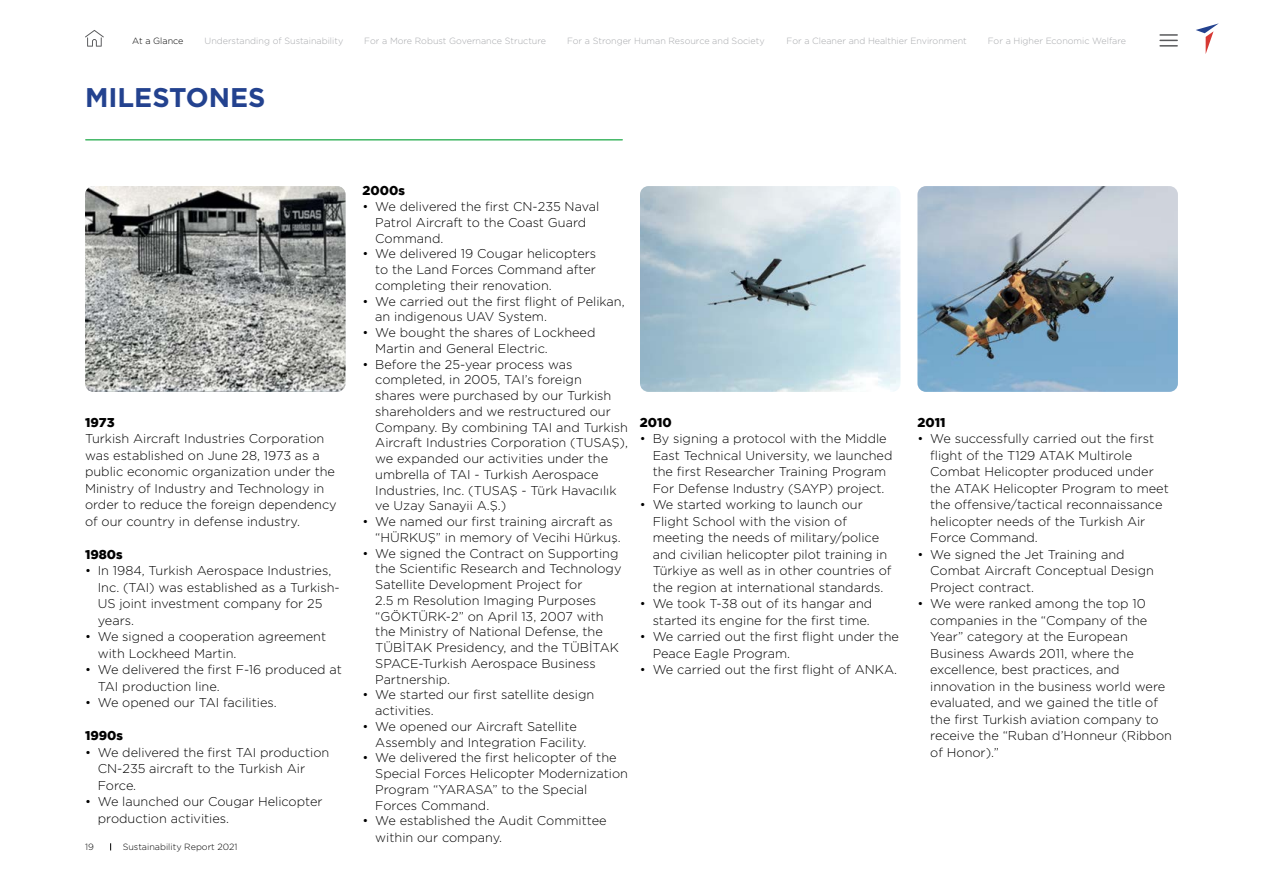
<style>
.page{position:relative;width:1263px;height:893px;background:#fff}
.page>*{position:absolute;margin:0;border:0;box-sizing:border-box;transform-origin:0 0}
.t1{font:700 27px "Gotham";color:#23428f}
.t2{font:300 12.75px/16.5px "Gotham";color:#000}
.t3{font:900 12.75px "Gotham";color:#000}
.t4{font:300 9px "Gotham";color:#a7a9ac}
.t5{font:300 9px "Gotham";color:#000}
</style>
<div class="page">
<svg style="left:1196px;top:23px;width:23px;height:31px"></svg>
<svg style="left:1160px;top:34px;width:17px;height:13px"></svg>
<svg style="left:85px;top:30px;width:19px;height:17px"></svg>
<hr style="left:86px;top:139px;width:536px;height:2px;background:#42b765">
<img style="left:85px;top:186px;width:260px;height:206px">
<img style="left:640px;top:186px;width:260px;height:206px">
<img style="left:917px;top:186px;width:261px;height:206px">
<p class="t5" style="left:132px;top:35px;width:53px">At a Glance</p>
<p class="t4" style="left:204px;top:35px;width:140px">Understanding of Sustainability</p>
<p class="t4" style="left:364px;top:35px;width:183px">For a More Robust Governance Structure</p>
<p class="t4" style="left:567px;top:35px;width:199px">For a Stronger Human Resource and Society</p>
<p class="t4" style="left:787px;top:35px;width:182px">For a Cleaner and Healthier Environment</p>
<p class="t4" style="left:988px;top:35px;width:140px">For a Higher Economic Welfare</p>
<h1 class="t1" style="left:85px;top:79px;width:182px">MILESTONES</h1>
<p class="t3" style="left:85px;top:415px;width:31px">1973</p>
<p class="t2" style="left:85px;top:430px;width:253px">Turkish Aircraft Industries Corporation was established on June 28, 1973 as a public economic organization under the Ministry of Industry and Technology in order to reduce the foreign dependency of our country in defense industry.</p>
<p class="t3" style="left:85px;top:547px;width:39px">1980s</p>
<p class="t2" style="left:98px;top:562px;width:243px;text-indent:-13px">• In 1984, Turkish Aerospace Industries,<br>Inc. (TAI) was established as a Turkish-<br>US joint investment company for 25 years.</p>
<p class="t2" style="left:98px;top:628px;width:230px;text-indent:-13px">• We signed a cooperation agreement with Lockheed Martin.</p>
<p class="t2" style="left:98px;top:661px;width:246px;text-indent:-13px">• We delivered the first F-16 produced at<br>TAI production line.</p>
<p class="t2" style="left:85px;top:694px;width:193px">• We opened our TAI facilities.</p>
<p class="t3" style="left:85px;top:728px;width:40px">1990s</p>
<p class="t2" style="left:98px;top:744px;width:233px;text-indent:-13px">• We delivered the first TAI production<br>CN-235 aircraft to the Turkish Air<br>Force.</p>
<p class="t2" style="left:98px;top:793px;width:226px;text-indent:-13px">• We launched our Cougar Helicopter production activities.</p>
<p class="t5" style="left:85px;top:842px;width:10px">19</p>
<p class="t5" style="left:123px;top:842px;width:116px">Sustainability Report 2021</p>
<p class="t3" style="left:362px;top:183px;width:44px">2000s</p>
<p class="t2" style="left:375px;top:198px;width:226px;line-height:15.8px;text-indent:-13px">• We delivered the first CN-235 Naval<br>Patrol Aircraft to the Coast Guard<br>Command.</p>
<p class="t2" style="left:375px;top:246px;width:222px;line-height:15.8px;text-align:justify;text-indent:-13px">• We delivered 19 Cougar helicopters to the Land Forces Command after completing their renovation.</p>
<p class="t2" style="left:375px;top:293px;width:251px;line-height:15.8px;text-indent:-13px">• We carried out the first flight of Pelikan, an indigenous UAV System.</p>
<p class="t2" style="left:375px;top:324px;width:222px;line-height:15.8px;text-indent:-13px">• We bought the shares of Lockheed<br>Martin and General Electric.</p>
<p class="t2" style="left:375px;top:356px;width:254px;line-height:15.8px;text-indent:-13px">• Before the 25-year process was completed, in 2005, TAI’s foreign<br>shares were purchased by our Turkish shareholders and we restructured our Company. By combining TAI and Turkish Aircraft Industries Corporation (TUSAŞ), we expanded our activities under the umbrella of TAI - Turkish Aerospace Industries, Inc. (TUSAŞ - Türk Havacılık ve Uzay Sanayii A.Ş.)</p>
<p class="t2" style="left:375px;top:513px;width:247px;line-height:15.8px;text-indent:-13px">• We named our first training aircraft as “HÜRKUŞ” in memory of Vecihi Hürkuş.</p>
<p class="t2" style="left:375px;top:545px;width:248px;line-height:15.8px;text-indent:-13px">• We signed the Contract on Supporting the Scientific Research and Technology Satellite Development Project for<br>2.5 m Resolution Imaging Purposes “GÖKTÜRK-2” on April 13, 2007 with the Ministry of National Defense, the TÜBİTAK Presidency, and the TÜBİTAK SPACE-Turkish Aerospace Business Partnership.</p>
<p class="t2" style="left:375px;top:687px;width:220px;line-height:15.8px;text-indent:-13px">• We started our first satellite design activities.</p>
<p class="t2" style="left:375px;top:718px;width:213px;line-height:15.8px;text-indent:-13px">• We opened our Aircraft Satellite<br>Assembly and Integration Facility.</p>
<p class="t2" style="left:375px;top:750px;width:254px;line-height:15.8px;text-indent:-13px">• We delivered the first helicopter of the Special Forces Helicopter Modernization Program “YARASA” to the Special Forces Command.</p>
<p class="t2" style="left:375px;top:812px;width:233px;text-indent:-13px">• We established the Audit Committee within our company.</p>
<p class="t3" style="left:640px;top:415px;width:33px">2010</p>
<p class="t2" style="left:653px;top:430px;width:241px;text-indent:-13px">• By signing a protocol with the Middle East Technical University, we launched the first Researcher Training Program For Defense Industry (SAYP) project.</p>
<p class="t2" style="left:653px;top:496px;width:240px;text-indent:-13px">• We started working to launch our Flight School with the vision of meeting the needs of military/police and civilian helicopter pilot training in Türkiye as well as in other countries of the region at international standards.</p>
<p class="t2" style="left:640px;top:595px;width:234px;text-align:right">• We took T-38 out of its hangar and started its engine for the first time.</p>
<p class="t2" style="left:653px;top:628px;width:248px;text-indent:-13px">• We carried out the first flight under the<br>Peace Eagle Program.</p>
<p class="t2" style="left:640px;top:661px;width:259px">• We carried out the first flight of ANKA.</p>
<p class="t3" style="left:917px;top:415px;width:30px">2011</p>
<p class="t2" style="left:930px;top:430px;width:240px;text-indent:-13px">• We successfully carried out the first flight of the T129 ATAK Multirole Combat Helicopter produced under the ATAK Helicopter Program to meet the offensive/tactical reconnaissance helicopter needs of the Turkish Air Force Command.</p>
<p class="t2" style="left:930px;top:545px;width:225px;text-indent:-13px">• We signed the Jet Training and<br>Combat Aircraft Conceptual Design<br>Project contract.</p>
<p class="t2" style="left:930px;top:595px;width:243px;text-indent:-13px">• We were ranked among the top 10 companies in the “Company of the<br>Year” category at the European<br>Business Awards 2011, where the excellence, best practices, and innovation in the business world were evaluated, and we gained the title of the first Turkish aviation company to receive the “Ruban d’Honneur (Ribbon of Honor).”</p>
</div>
